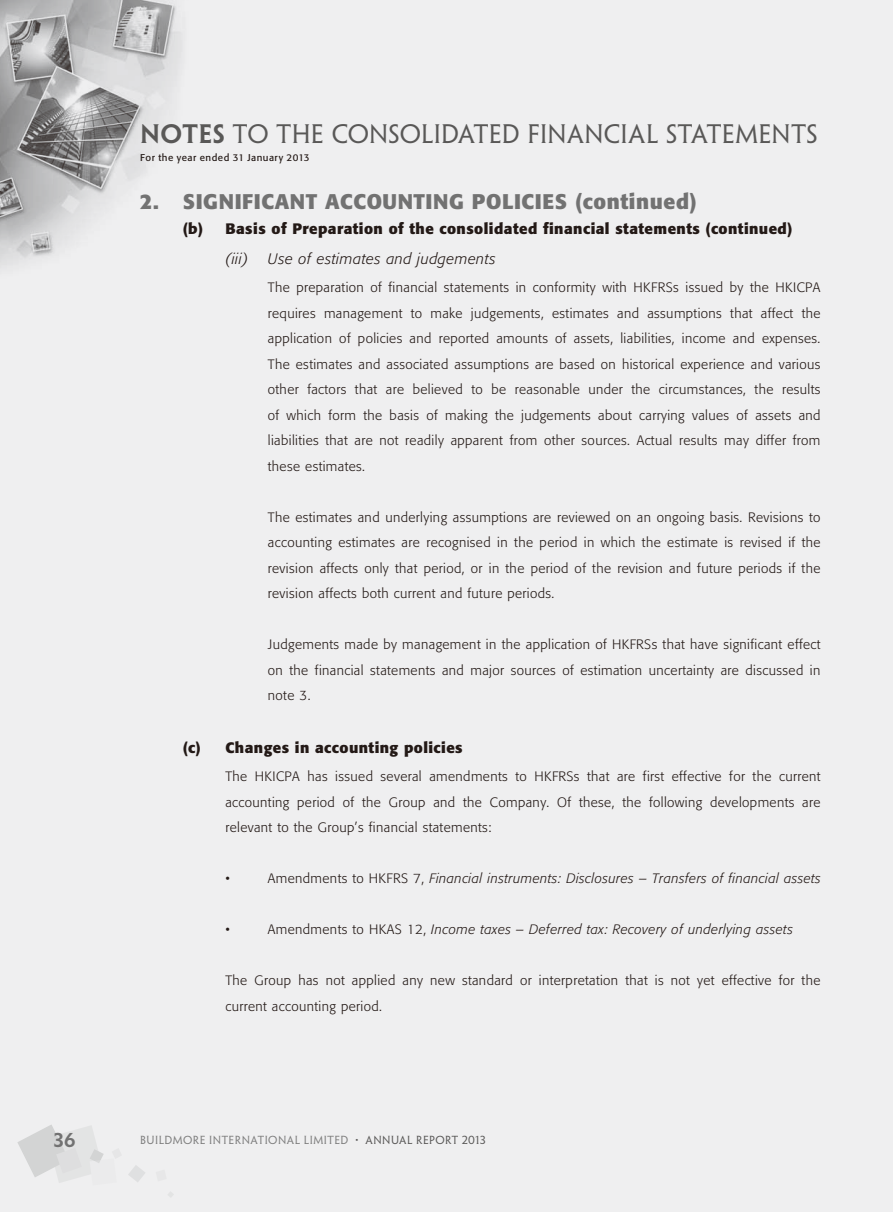
<style>
.page{position:relative;width:893px;height:1212px;background:#efeff0}
.page>*{position:absolute;margin:0;border:0;box-sizing:border-box;transform-origin:0 0}
.t1{font:24px "Penumbra Half Serif Std";letter-spacing:.005em;color:#595857}
.t2{font:700 21px "Formata";letter-spacing:.03em;color:#727272}
.t3{font:18px "Penumbra Half Serif Std Se Bd";color:#727272}
.t4{font:700 15px "Formata";letter-spacing:.03em;color:#231916}
.t5{font:italic 300 15px "Formata";letter-spacing:.03em;color:#231916}
.t6{font:300 13.5px/25.5px "Formata";letter-spacing:.03em;color:#231916;text-align:justify}
.t7{font:italic 300 13.5px "Formata";letter-spacing:.03em;color:#231916}
.t8{font:10.5px "Penumbra Half Serif Std";letter-spacing:.04em;color:#7e7e7e}
.t9{font:9.75px "Formata";letter-spacing:.05em;color:#231916}
.s1{font-family:"Penumbra Half Serif Std Se Bd"}
.s2{font-style:normal}
.s3{color:#595857}
</style>
<div class="page">
<svg style="left:168px;top:1192px;width:5px;height:5px"></svg>
<svg style="left:17px;top:1125px;width:128px;height:58px"></svg>
<img style="left:0;top:0;width:182px;height:268px">
<h1 class="t1" style="left:140px;top:120px;width:679px"><span class="s1">NOTES</span> TO THE CONSOLIDATED FINANCIAL STATEMENTS</h1>
<p class="t9" style="left:140px;top:152px;width:171px">For the year ended 31 January 2013</p>
<h2 class="t2" style="left:140px;top:189px;width:558px">2. SIGNIFICANT ACCOUNTING POLICIES (continued)</h2>
<p class="t4" style="left:183px;top:219px;width:611px">(b) Basis of Preparation of the consolidated financial statements (continued)</p>
<p class="t5" style="left:225px;top:250px;width:24px">(iii)</p>
<p class="t5" style="left:268px;top:250px;width:229px">Use of estimates and judgements</p>
<p class="t6" style="left:268px;top:275px;width:554px">The preparation of financial statements in conformity with HKFRSs issued by the HKICPA requires management to make judgements, estimates and assumptions that affect the application of policies and reported amounts of assets, liabilities, income and expenses.<br>The estimates and associated assumptions are based on historical experience and various other factors that are believed to be reasonable under the circumstances, the results of which form the basis of making the judgements about carrying values of assets and liabilities that are not readily apparent from other sources. Actual results may differ from these estimates.</p>
<p class="t6" style="left:268px;top:504px;width:554px">The estimates and underlying assumptions are reviewed on an ongoing basis. Revisions to accounting estimates are recognised in the period in which the estimate is revised if the revision affects only that period, or in the period of the revision and future periods if the revision affects both current and future periods.</p>
<p class="t6" style="left:268px;top:632px;width:554px">Judgements made by management in the application of HKFRSs that have significant effect on the financial statements and major sources of estimation uncertainty are discussed in note 3.</p>
<p class="t4" style="left:183px;top:738px;width:281px">(c) Changes in accounting policies</p>
<p class="t6" style="left:225px;top:764px;width:597px">The HKICPA has issued several amendments to HKFRSs that are first effective for the current accounting period of the Group and the Company. Of these, the following developments are relevant to the Group’s financial statements:</p>
<p class="t6" style="left:225px;top:866px;width:6px">•</p>
<p class="t7" style="left:268px;top:870px;width:554px"><span class="s2">Amendments to HKFRS 7,</span> Financial instruments: Disclosures – Transfers of financial assets</p>
<p class="t6" style="left:225px;top:917px;width:6px">•</p>
<p class="t7" style="left:268px;top:921px;width:527px"><span class="s2">Amendments to HKAS 12,</span> Income taxes – Deferred tax: Recovery of underlying assets</p>
<p class="t6" style="left:225px;top:968px;width:596px">The Group has not applied any new standard or interpretation that is not yet effective for the current accounting period.</p>
<h3 class="t3" style="left:54px;top:1129px;width:23px">36</h3>
<p class="t8" style="left:140px;top:1134px;width:347px">BUILDMORE INTERNATIONAL LIMITED <span class="s3">• ANNUAL REPORT 2013</span></p>
</div>
